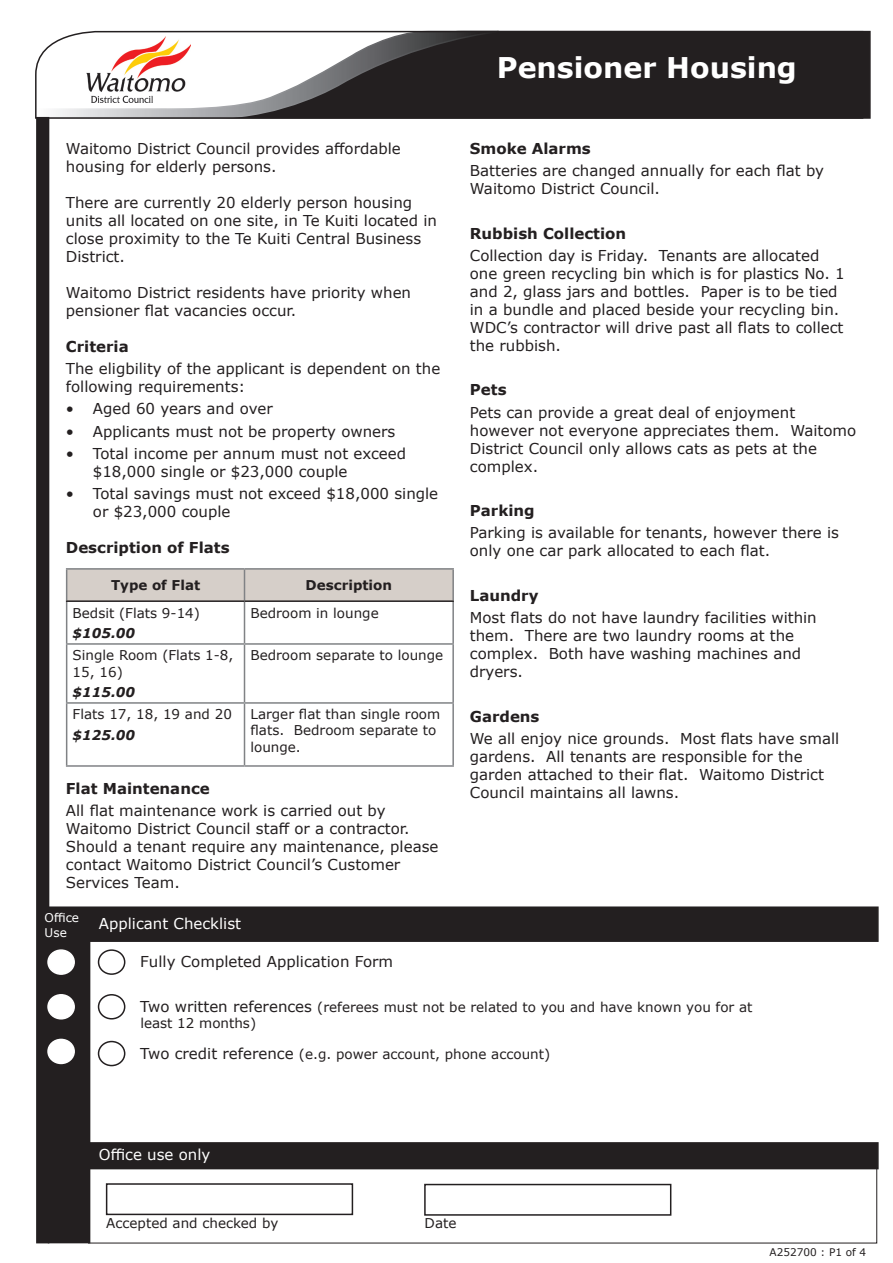
<style>
.page{position:relative;width:893px;height:1263px;background:#fff}
.page>*{position:absolute;margin:0;border:0;box-sizing:border-box;transform-origin:0 0}
.t1{font:700 28.5px "Verdana";color:#fff}
.t2{font:15px/18px "Verdana";color:#231f20}
.t3{font:700 15px "Verdana";color:#231f20}
.t4{font:15px "Verdana";color:#fff}
.t5{font:13.5px/16.2px "Verdana";color:#231f20}
.t6{font:700 13.5px "Verdana";color:#231f20}
.t7{font:italic 700 13.5px "Verdana";color:#231f20}
.t8{font:12px "Verdana";color:#fff}
.t9{font:10.5px "Verdana";color:#231f20}
.s1{font-size:15px}
</style>
<div class="page">
<svg style="left:35px;top:30px;width:829px;height:89px"></svg>
<div style="left:36px;top:117px;width:13px;height:1126px;background:#231f20;border:2px solid #231f20"></div>
<div style="left:67px;top:570px;width:385px;height:30px;background:#d6cfc9"></div>
<hr style="left:66px;top:602px;width:1px;height:41px;background:#808285">
<hr style="left:244px;top:602px;width:1px;height:41px;background:#808285">
<hr style="left:452px;top:602px;width:2px;height:41px;background:#808285">
<hr style="left:66px;top:643px;width:178px;height:2px;background:#808285">
<hr style="left:66px;top:645px;width:1px;height:57px;background:#808285">
<hr style="left:244px;top:643px;width:210px;height:2px;background:#808285">
<hr style="left:244px;top:645px;width:1px;height:57px;background:#808285">
<hr style="left:452px;top:645px;width:2px;height:57px;background:#808285">
<hr style="left:66px;top:702px;width:178px;height:2px;background:#808285">
<hr style="left:66px;top:704px;width:1px;height:61px;background:#808285">
<hr style="left:244px;top:702px;width:210px;height:2px;background:#808285">
<hr style="left:244px;top:704px;width:1px;height:61px;background:#808285">
<hr style="left:452px;top:704px;width:2px;height:61px;background:#808285">
<hr style="left:66px;top:765px;width:178px;height:2px;background:#808285">
<hr style="left:244px;top:765px;width:210px;height:2px;background:#808285">
<hr style="left:66px;top:568px;width:178px;height:2px;background:#808285">
<hr style="left:66px;top:570px;width:1px;height:30px;background:#808285">
<hr style="left:244px;top:568px;width:210px;height:2px;background:#808285">
<hr style="left:452px;top:570px;width:2px;height:30px;background:#808285">
<hr style="left:244px;top:570px;width:1px;height:30px;background:#808285">
<hr style="left:66px;top:600px;width:178px;height:2px;background:#231f20">
<hr style="left:244px;top:600px;width:210px;height:2px;background:#231f20">
<div style="left:48px;top:906px;width:831px;height:36px;background:#231f20;border:2px solid #231f20"></div>
<div style="left:98px;top:949px;width:27px;height:26px;border:2px solid #231f20;border-radius:50%"></div>
<div style="left:48px;top:931px;width:42px;height:312px;background:#231f20"></div>
<div style="left:48px;top:950px;width:26px;height:24px;background:#fff;border-radius:50%"></div>
<div style="left:47px;top:949px;width:28px;height:26px;border:2px solid #fff;border-radius:50%"></div>
<div style="left:98px;top:994px;width:27px;height:25px;border:2px solid #231f20;border-radius:50%"></div>
<div style="left:48px;top:995px;width:26px;height:24px;background:#fff;border-radius:50%"></div>
<div style="left:47px;top:994px;width:28px;height:25px;border:2px solid #fff;border-radius:50%"></div>
<div style="left:98px;top:1041px;width:27px;height:25px;border:2px solid #231f20;border-radius:50%"></div>
<div style="left:48px;top:1039px;width:26px;height:24px;background:#fff;border-radius:50%"></div>
<div style="left:47px;top:1039px;width:28px;height:25px;border:2px solid #fff;border-radius:50%"></div>
<div style="left:89px;top:1142px;width:790px;height:27px;background:#231f20;border:2px solid #231f20"></div>
<div style="left:88px;top:1168px;width:789px;height:75px;border:1px solid #231f20"></div>
<div style="left:106px;top:1183px;width:247px;height:32px;border:2px solid #231f20"></div>
<div style="left:424px;top:1184px;width:247px;height:32px;border:2px solid #231f20"></div>
<p class="t2" style="left:66px;top:139px;width:336px">Waitomo District Council provides affordable housing for elderly persons.</p>
<p class="t2" style="left:66px;top:193px;width:373px">There are currently 20 elderly person housing units all located on one site, in Te Kuiti located in close proximity to the Te Kuiti Central Business District.</p>
<p class="t2" style="left:66px;top:283px;width:347px">Waitomo District residents have priority when pensioner flat vacancies occur.</p>
<p class="t3" style="left:66px;top:336px;width:64px">Criteria</p>
<p class="t2" style="left:66px;top:360px;width:376px">The eligbility of the applicant is dependent on the following requirements:</p>
<p class="t2" style="left:66px;top:400px;width:208px">• Aged 60 years and over</p>
<p class="t2" style="left:66px;top:422px;width:331px">• Applicants must not be property owners</p>
<p class="t2" style="left:93px;top:444px;width:315px;text-indent:-27px">• Total income per annum must not exceed $18,000 single or $23,000 couple</p>
<p class="t2" style="left:93px;top:485px;width:347px;text-indent:-27px">• Total savings must not exceed $18,000 single or $23,000 couple</p>
<p class="t3" style="left:66px;top:537px;width:165px">Description of Flats</p>
<p class="t6" style="left:111px;top:576px;width:91px">Type of Flat</p>
<p class="t6" style="left:306px;top:576px;width:88px">Description</p>
<p class="t5" style="left:73px;top:604px;width:129px">Bedsit (Flats 9-14)</p>
<p class="t7" style="left:73px;top:623px;width:64px">$105.00</p>
<p class="t5" style="left:250px;top:604px;width:130px">Bedroom in lounge</p>
<p class="t5" style="left:73px;top:647px;width:162px">Single Room (Flats 1-8,<br>15, 16)</p>
<p class="t7" style="left:73px;top:682px;width:64px">$115.00</p>
<p class="t5" style="left:73px;top:706px;width:161px">Flats 17, 18, 19 and 20</p>
<p class="t7" style="left:73px;top:725px;width:64px">$125.00</p>
<p class="t5" style="left:250px;top:647px;width:194px">Bedroom separate to lounge</p>
<p class="t5" style="left:250px;top:706px;width:191px">Larger flat than single room flats. Bedroom separate to lounge.</p>
<p class="t3" style="left:66px;top:778px;width:145px">Flat Maintenance</p>
<p class="t2" style="left:66px;top:801px;width:374px">All flat maintenance work is carried out by Waitomo District Council staff or a contractor.<br>Should a tenant require any maintenance, please contact Waitomo District Council’s Customer Services Team.</p>
<p class="t8" style="left:45px;top:910px;width:36px">Office</p>
<p class="t8" style="left:45px;top:924px;width:24px">Use</p>
<p class="t4" style="left:99px;top:913px;width:144px">Applicant Checklist</p>
<p class="t2" style="left:140px;top:952px;width:254px">Fully Completed Application Form</p>
<p class="t1" style="left:497px;top:47px;width:302px">Pensioner Housing</p>
<p class="t3" style="left:470px;top:138px;width:122px">Smoke Alarms</p>
<p class="t2" style="left:470px;top:162px;width:356px">Batteries are changed annually for each flat by<br>Waitomo District Council.</p>
<p class="t3" style="left:470px;top:223px;width:158px">Rubbish Collection</p>
<p class="t2" style="left:470px;top:246px;width:376px">Collection day is Friday. Tenants are allocated one green recycling bin which is for plastics No. 1 and 2, glass jars and bottles. Paper is to be tied in a bundle and placed beside your recycling bin.<br>WDC’s contractor will drive past all flats to collect the rubbish.</p>
<p class="t3" style="left:470px;top:379px;width:38px">Pets</p>
<p class="t2" style="left:470px;top:403px;width:388px">Pets can provide a great deal of enjoyment however not everyone appreciates them. Waitomo District Council only allows cats as pets at the complex.</p>
<p class="t3" style="left:470px;top:500px;width:66px">Parking</p>
<p class="t2" style="left:470px;top:524px;width:371px">Parking is available for tenants, however there is only one car park allocated to each flat.</p>
<p class="t3" style="left:470px;top:585px;width:70px">Laundry</p>
<p class="t2" style="left:470px;top:609px;width:348px">Most flats do not have laundry facilities within them. There are two laundry rooms at the complex. Both have washing machines and dryers.</p>
<p class="t3" style="left:470px;top:706px;width:71px">Gardens</p>
<p class="t2" style="left:470px;top:729px;width:371px">We all enjoy nice grounds. Most flats have small gardens. All tenants are responsible for the garden attached to their flat. Waitomo District Council maintains all lawns.</p>
<p class="t5" style="left:140px;top:999px;width:614px"><span class="s1">Two written references</span> (referees must not be related to you and have known you for at least 12 months)</p>
<p class="t5" style="left:140px;top:1045px;width:411px"><span class="s1">Two credit reference</span> (e.g. power account, phone account)</p>
<p class="t4" style="left:99px;top:1144px;width:113px">Office use only</p>
<p class="t5" style="left:106px;top:1214px;width:174px">Accepted and checked by</p>
<p class="t5" style="left:425px;top:1215px;width:33px">Date</p>
<p class="t9" style="left:770px;top:1245px;width:98px">A252700 : P1 of 4</p>
</div>
